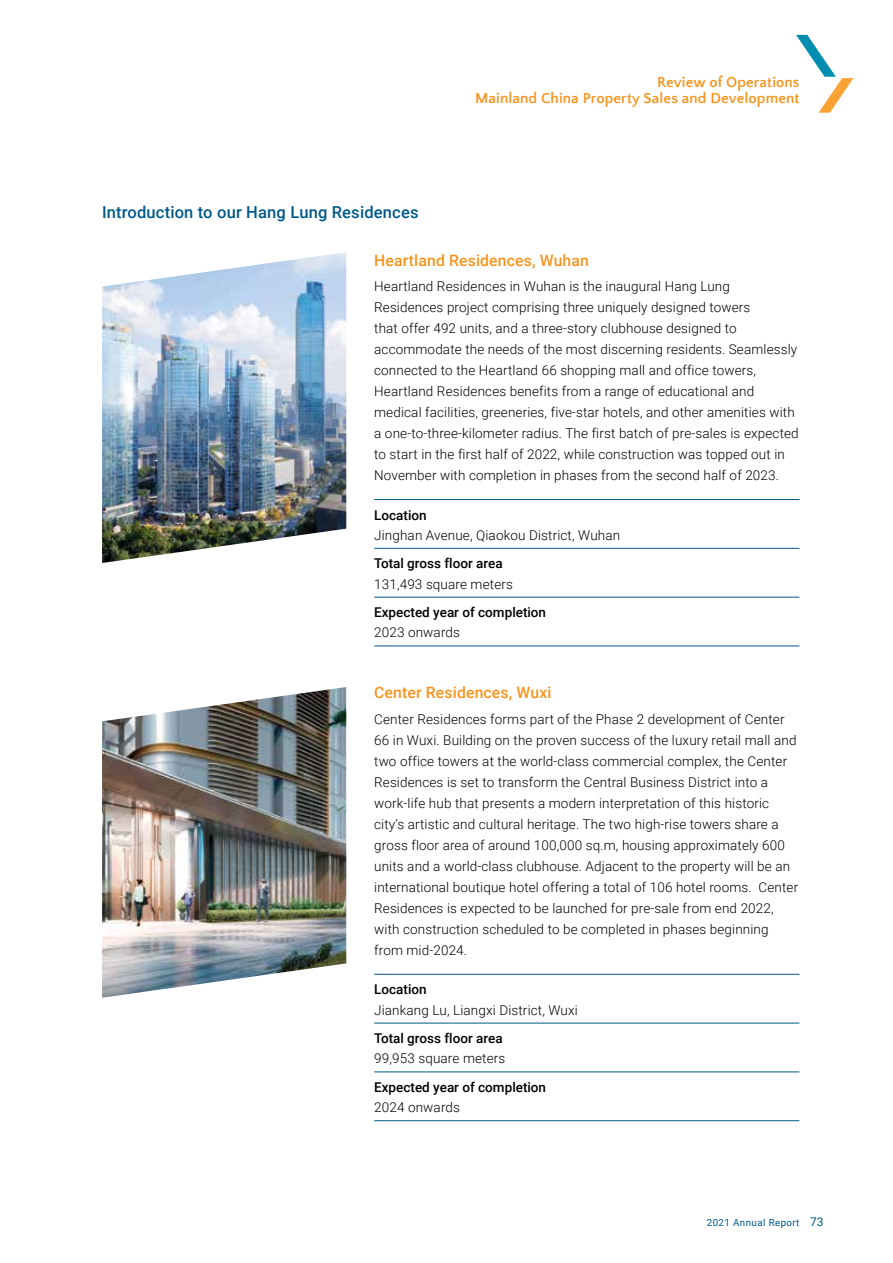
<style>
.page{position:relative;width:893px;height:1263px;background:#fff}
.page>*{position:absolute;margin:0;border:0;box-sizing:border-box;transform-origin:0 0}
.t1{font:500 16.5px "Roboto";letter-spacing:.01em;color:#005a89}
.t2{font:500 15.75px "Roboto";letter-spacing:.01em;color:#f7941d}
.t3{font:700 15px/16.5px "Quattrocento Sans";letter-spacing:.01em;color:#f7941d;text-align:right}
.t4{font:300 13.5px/21px "Roboto";letter-spacing:.01em;color:#000}
.t5{font:500 13.5px "Roboto";color:#000}
.t6{font:9.75px "Roboto";letter-spacing:.04em;color:#005a89}
.s1{font-size:12px}
</style>
<div class="page">
<svg style="left:796px;top:35px;width:57px;height:78px"></svg>
<hr style="left:374px;top:548px;width:425px;height:1px;background:#005a89">
<hr style="left:374px;top:499px;width:425px;height:1px;background:#005a89">
<hr style="left:374px;top:597px;width:425px;height:1px;background:#005a89">
<hr style="left:374px;top:646px;width:425px;height:1px;background:#005a89">
<hr style="left:374px;top:1023px;width:425px;height:1px;background:#005a89">
<hr style="left:374px;top:974px;width:425px;height:1px;background:#005a89">
<hr style="left:374px;top:1071px;width:425px;height:1px;background:#005a89">
<hr style="left:374px;top:1120px;width:425px;height:1px;background:#005a89">
<img style="left:102px;top:252px;width:244px;height:311px">
<img style="left:102px;top:687px;width:244px;height:311px">
<p class="t3" style="left:475px;top:74px;width:326px">Review of Operations<br>Mainland China Property Sales and Development</p>
<p class="t1" style="left:102px;top:201px;width:318px">Introduction to our Hang Lung Residences</p>
<p class="t2" style="left:374px;top:249px;width:216px">Heartland Residences, Wuhan</p>
<p class="t4" style="left:374px;top:275px;width:426px">Heartland Residences in Wuhan is the inaugural Hang Lung Residences project comprising three uniquely designed towers<br>that offer 492 units, and a three-story clubhouse designed to accommodate the needs of the most discerning residents. Seamlessly connected to the Heartland 66 shopping mall and office towers, Heartland Residences benefits from a range of educational and medical facilities, greeneries, five-star hotels, and other amenities with a one-to-three-kilometer radius. The first batch of pre-sales is expected to start in the first half of 2022, while construction was topped out in November with completion in phases from the second half of 2023.</p>
<p class="t5" style="left:374px;top:505px;width:54px">Location</p>
<p class="t4" style="left:374px;top:524px;width:247px">Jinghan Avenue, Qiaokou District, Wuhan</p>
<p class="t5" style="left:374px;top:554px;width:130px">Total gross floor area</p>
<p class="t4" style="left:374px;top:573px;width:140px">131,493 square meters</p>
<p class="t5" style="left:374px;top:603px;width:173px">Expected year of completion</p>
<p class="t4" style="left:374px;top:622px;width:87px">2023 onwards</p>
<p class="t2" style="left:374px;top:682px;width:179px">Center Residences, Wuxi</p>
<p class="t4" style="left:374px;top:708px;width:426px">Center Residences forms part of the Phase 2 development of Center 66 in Wuxi. Building on the proven success of the luxury retail mall and two office towers at the world-class commercial complex, the Center Residences is set to transform the Central Business District into a work-life hub that presents a modern interpretation of this historic city’s artistic and cultural heritage. The two high-rise towers share a gross floor area of around 100,000 sq.m, housing approximately 600 units and a world-class clubhouse. Adjacent to the property will be an international boutique hotel offering a total of 106 hotel rooms. Center Residences is expected to be launched for pre-sale from end 2022, with construction scheduled to be completed in phases beginning from mid-2024.</p>
<p class="t5" style="left:374px;top:980px;width:54px">Location</p>
<p class="t4" style="left:374px;top:999px;width:205px">Jiankang Lu, Liangxi District, Wuxi</p>
<p class="t5" style="left:374px;top:1029px;width:130px">Total gross floor area</p>
<p class="t4" style="left:374px;top:1047px;width:133px">99,953 square meters</p>
<p class="t5" style="left:374px;top:1078px;width:173px">Expected year of completion</p>
<p class="t4" style="left:374px;top:1096px;width:87px">2024 onwards</p>
<p class="t6" style="left:707px;top:1216px;width:118px">2021 Annual Report <span class="s1">73</span></p>
</div>
